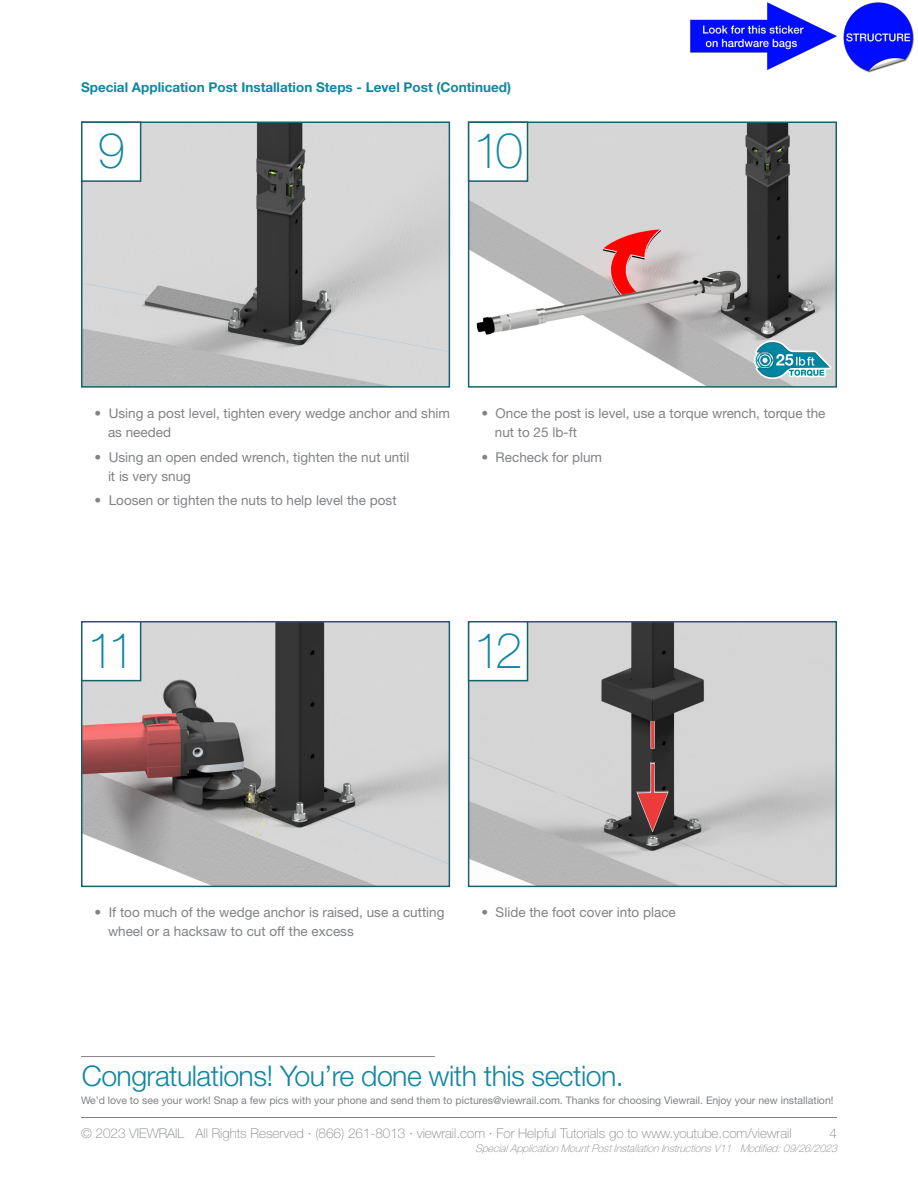
<style>
.page{position:relative;width:918px;height:1188px;background:#fff}
.page>*{position:absolute;margin:0;border:0;box-sizing:border-box;transform-origin:0 0}
.t1{font:100 49.5px "Helvetica Neue";color:#1186a1}
.t2{font:300 28.5px "Helvetica Neue";letter-spacing:-.02em;color:#1186a1}
.Bullet_Points{font:13.5px/19.2px "Helvetica Neue";color:#808285}
.t3{font:100 13.5px "Helvetica Neue";color:#808285}
.t4{font:700 13.5px "Helvetica Neue";color:#1186a1}
.t5{font:10.5px "Helvetica Neue";color:#808285}
.t6{font:italic 100 10.5px "Helvetica Neue";color:#808285}
</style>
<div class="page">
<img style="left:84px;top:125px;width:363px;height:260px">
<div style="left:81px;top:122px;width:369px;height:266px;border:2px solid #17616c"></div>
<hr style="left:81px;top:1056px;width:354px;height:1px;background:#808285">
<img style="left:471px;top:125px;width:363px;height:260px">
<div style="left:468px;top:122px;width:369px;height:266px;border:2px solid #17616c"></div>
<img style="left:471px;top:624px;width:363px;height:260px">
<div style="left:468px;top:621px;width:369px;height:266px;border:2px solid #17616c"></div>
<img style="left:84px;top:624px;width:363px;height:260px">
<div style="left:81px;top:621px;width:369px;height:266px;border:2px solid #17616c"></div>
<div style="left:469px;top:622px;width:59px;height:59px;background:#fff"></div>
<div style="left:468px;top:621px;width:60px;height:60px;border:2px solid #17616c"></div>
<div style="left:82px;top:622px;width:59px;height:59px;background:#fff"></div>
<div style="left:81px;top:621px;width:60px;height:60px;border:2px solid #17616c"></div>
<div style="left:469px;top:122px;width:59px;height:59px;background:#fff"></div>
<div style="left:468px;top:122px;width:60px;height:60px;border:2px solid #17616c"></div>
<img style="left:690px;top:2px;width:224px;height:71px">
<div style="left:82px;top:122px;width:59px;height:59px;background:#fff"></div>
<div style="left:81px;top:122px;width:60px;height:60px;border:2px solid #17616c"></div>
<hr style="left:81px;top:1117px;width:756px;height:1px;background:#808285">
<p class="t4" style="left:81px;top:78px;width:432px">Special Application Post Installation Steps - Level Post (Continued)</p>
<p class="t1" style="left:97px;top:122px;width:29px">9</p>
<p class="t1" style="left:473px;top:122px;width:52px">10</p>
<p class="Bullet_Points" style="left:108px;top:403px;width:344px;text-indent:-14px">• Using a post level, tighten every wedge anchor and shim as needed</p>
<p class="Bullet_Points" style="left:108px;top:447px;width:303px;text-indent:-14px">• Using an open ended wrench, tighten the nut until it is very snug</p>
<p class="Bullet_Points" style="left:94px;top:491px;width:304px">• Loosen or tighten the nuts to help level the post</p>
<p class="Bullet_Points" style="left:495px;top:403px;width:332px;text-indent:-14px">• Once the post is level, use a torque wrench, torque the nut to 25 lb-ft</p>
<p class="Bullet_Points" style="left:481px;top:447px;width:122px">• Recheck for plum</p>
<p class="t1" style="left:87px;top:622px;width:50px">11</p>
<p class="t1" style="left:474px;top:622px;width:51px">12</p>
<p class="Bullet_Points" style="left:94px;top:903px;width:352px">• If too much of the wedge anchor is raised, use a cutting</p>
<p class="Bullet_Points" style="left:481px;top:903px;width:196px">• Slide the foot cover into place</p>
<p class="Bullet_Points" style="left:108px;top:922px;width:247px">wheel or a hacksaw to cut off the excess</p>
<p class="t2" style="left:82px;top:1059px;width:543px">Congratulations! You’re done with this section.</p>
<p class="t5" style="left:81px;top:1094px;width:754px">We’d love to see your work! Snap a few pics with your phone and send them to pictures@viewrail.com. Thanks for choosing Viewrail. Enjoy your new installation!</p>
<p class="t3" style="left:81px;top:1125px;width:712px">© 2023 VIEWRAIL All Rights Reserved ∙ (866) 261-8013 ∙ viewrail.com ∙ For Helpful Tutorials go to www.youtube.com/viewrail</p>
<p class="t3" style="left:829px;top:1125px;width:9px">4</p>
<p class="t6" style="left:475px;top:1142px;width:367px">SpecialApplicationMountPostInstallationInstructionsV11 Modified:09/26/2023</p>
</div>
